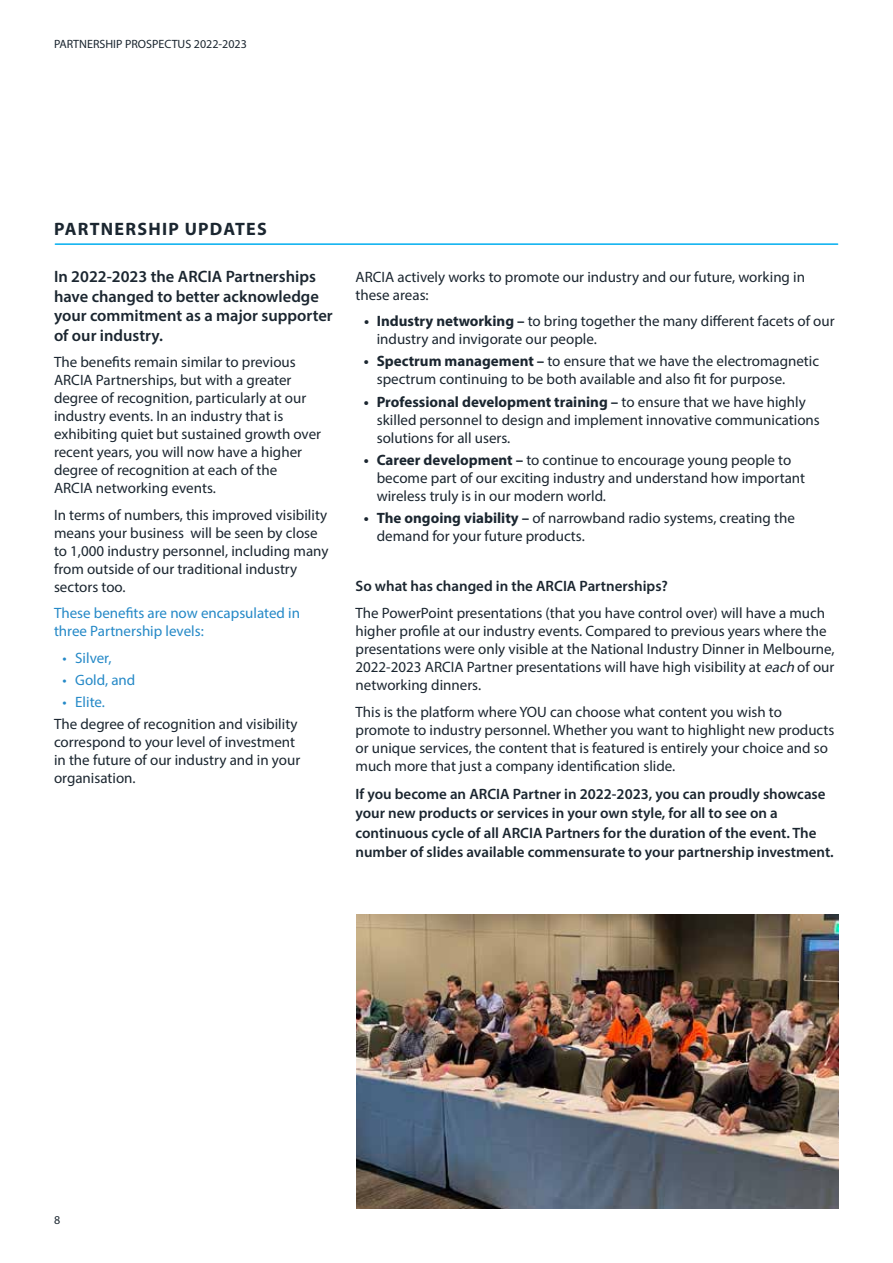
<style>
.page{position:relative;width:893px;height:1263px;background:#fff}
.page>*{position:absolute;margin:0;border:0;box-sizing:border-box;transform-origin:0 0}
.t1{font:700 18px "Myriad Pro";letter-spacing:.07em;color:#1b2630}
.t2{font:600 16.5px/19.5px "Myriad Pro";color:#1b2630}
.t3{font:15px/18px "Myriad Pro";color:#1b2630}
.t4{font:600 15px/19.5px "Myriad Pro";color:#1b2630}
.t5{font:15px/18px "Myriad Pro";color:#2589c7}
.t6{font:12px "Myriad Pro";color:#1b2630}
.s1{font-weight:700}
.s2{font-style:italic}
</style>
<div class="page">
<img style="left:356px;top:914px;width:483px;height:295px">
<hr style="left:55px;top:243px;width:783px;height:2px;background:#00aeef">
<p class="t6" style="left:54px;top:37px;width:194px">PARTNERSHIP PROSPECTUS 2022-2023</p>
<p class="t1" style="left:54px;top:217px;width:214px">PARTNERSHIP UPDATES</p>
<p class="t2" style="left:54px;top:266px;width:280px">In 2022-2023 the ARCIA Partnerships have changed to better acknowledge your commitment as a major supporter of our industry.</p>
<p class="t3" style="left:54px;top:353px;width:269px">The benefits remain similar to previous ARCIA Partnerships, but with a greater degree of recognition, particularly at our industry events. In an industry that is exhibiting quiet but sustained growth over recent years, you will now have a higher degree of recognition at each of the<br>ARCIA networking events.</p>
<p class="t3" style="left:54px;top:505px;width:276px">In terms of numbers, this improved visibility means your business will be seen by close to 1,000 industry personnel, including many from outside of our traditional industry sectors too.</p>
<p class="t5" style="left:54px;top:604px;width:248px">These benefits are now encapsulated in three Partnership levels:</p>
<p class="t5" style="left:63px;top:648px;width:50px">• Silver,</p>
<p class="t5" style="left:63px;top:671px;width:74px">• Gold, and</p>
<p class="t5" style="left:63px;top:693px;width:44px">• Elite.</p>
<p class="t3" style="left:54px;top:715px;width:248px">The degree of recognition and visibility correspond to your level of investment in the future of our industry and in your organisation.</p>
<p class="t3" style="left:355px;top:267px;width:451px">ARCIA actively works to promote our industry and our future, working in these areas:</p>
<p class="t3" style="left:377px;top:312px;width:459px;text-indent:-13px"><span class="s1">• Industry networking –</span> to bring together the many different facets of our industry and invigorate our people.</p>
<p class="t3" style="left:377px;top:352px;width:444px;text-indent:-13px"><span class="s1">• Spectrum management –</span> to ensure that we have the electromagnetic spectrum continuing to be both available and also fit for purpose.</p>
<p class="t3" style="left:377px;top:392px;width:445px;text-indent:-13px"><span class="s1">• Professional development training –</span> to ensure that we have highly skilled personnel to design and implement innovative communications solutions for all users.</p>
<p class="t3" style="left:377px;top:451px;width:430px;text-indent:-13px"><span class="s1">• Career development –</span> to continue to encourage young people to become part of our exciting industry and understand how important wireless truly is in our modern world.</p>
<p class="t3" style="left:377px;top:509px;width:420px;text-indent:-13px"><span class="s1">• The ongoing viability –</span> of narrowband radio systems, creating the demand for your future products.</p>
<p class="t4" style="left:355px;top:576px;width:314px">So what has changed in the ARCIA Partnerships?</p>
<p class="t3" style="left:355px;top:604px;width:481px">The PowerPoint presentations (that you have control over) will have a much higher profile at our industry events. Compared to previous years where the presentations were only visible at the National Industry Dinner in Melbourne, 2022-2023 ARCIA Partner presentations will have high visibility at <span class="s2">each</span> of our networking dinners.</p>
<p class="t3" style="left:355px;top:702px;width:480px">This is the platform where YOU can choose what content you wish to promote to industry personnel. Whether you want to highlight new products or unique services, the content that is featured is entirely your choice and so much more that just a company identification slide.</p>
<p class="t4" style="left:355px;top:783px;width:480px">If you become an ARCIA Partner in 2022-2023, you can proudly showcase your new products or services in your own style, for all to see on a continuous cycle of all ARCIA Partners for the duration of the event. The number of slides available commensurate to your partnership investment.</p>
<p class="t6" style="left:54px;top:1212px;width:8px">8</p>
</div>
